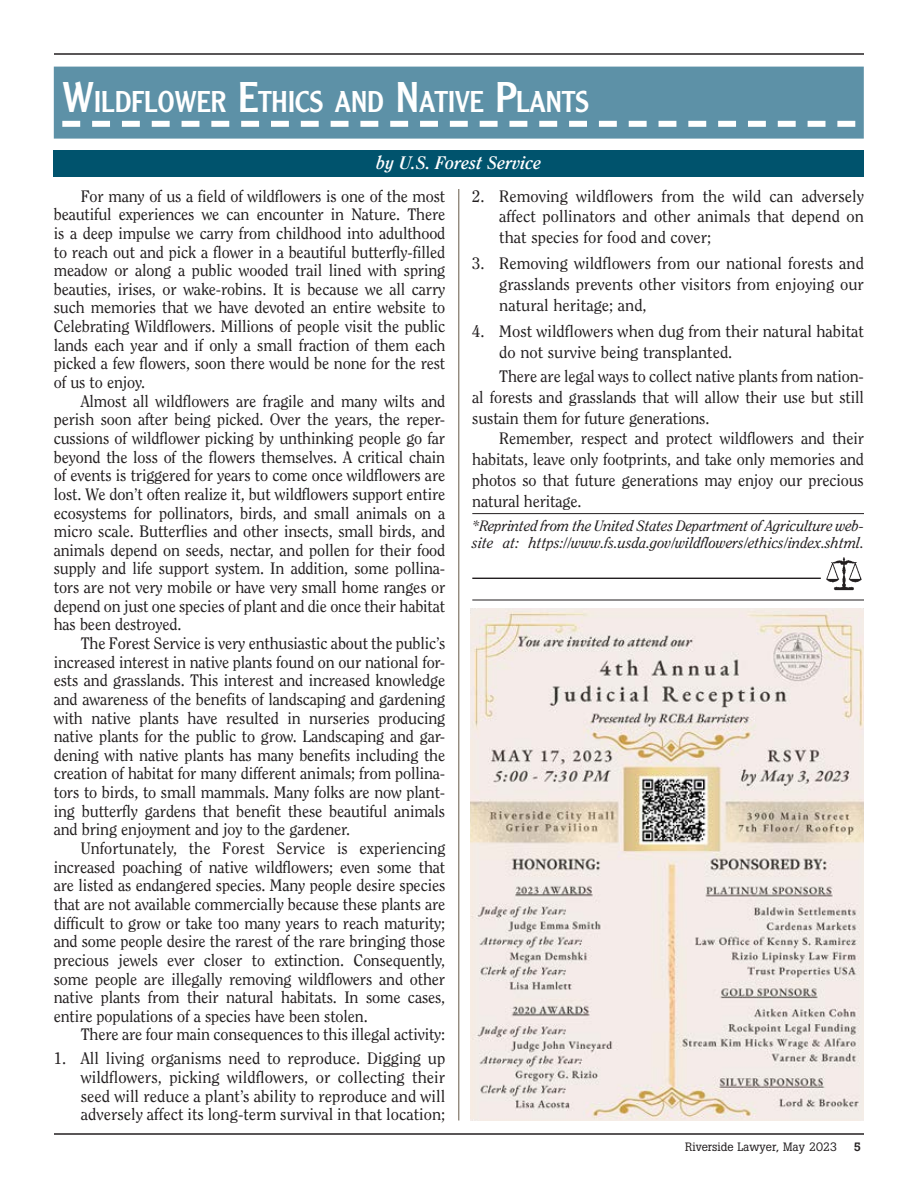
<style>
.page{position:relative;width:918px;height:1188px;background:#fff}
.page>*{position:absolute;margin:0;border:0;box-sizing:border-box;transform-origin:0 0}
.t1{font:29.4px "Clearface Gothic LH";letter-spacing:-.015em;color:#fff}
.t2{font:italic 700 18px "Clearface";color:#fff}
.t3{font:16.5px/18.6px "Clearface";letter-spacing:-.01em;color:#231f20;text-align:justify}
.t4{font:italic 15px/17.7px "Clearface";letter-spacing:-.01em;color:#231f20}
.t5{font:12px "Boton";color:#231f20}
.t6{font:500 12px "Boton";color:#231f20}
.s1{font-size:42px}
</style>
<div class="page">
<hr style="left:472px;top:513px;width:392px;height:1px;background:#231f20">
<hr style="left:472px;top:578px;width:392px;height:1px;background:#231f20">
<img style="left:824px;top:557px;width:40px;height:34px">
<hr style="left:459px;top:189px;width:1px;height:931px;background:#665848">
<div style="left:54px;top:67px;width:809px;height:71px;background:#5d91a7"></div>
<svg style="left:62px;top:121px;width:793px;height:6px"></svg>
<div style="left:54px;top:67px;width:810px;height:72px;border:1px solid #5d91a7"></div>
<div style="left:54px;top:150px;width:810px;height:27px;background:#00536d"></div>
<img style="left:470px;top:609px;width:394px;height:511px">
<hr style="left:472px;top:600px;width:392px;height:1px;background:#231f20">
<hr style="left:54px;top:53px;width:810px;height:2px;background:#231f20">
<hr style="left:54px;top:1133px;width:810px;height:2px;background:#231f20">
<h1 class="t1" style="left:62px;top:83px;width:529px"><span class="s1">W</span>ILDFLOWER <span class="s1">E</span>THICS AND <span class="s1">N</span> ATIVE <span class="s1">P</span>LANTS</h1>
<p class="t2" style="left:377px;top:152px;width:166px">by U.S. Forest Service</p>
<p class="t3" style="left:54px;top:186px;width:393px;text-indent:27px">For many of us a field of wildflowers is one of the most beautiful experiences we can encounter in Nature. There is a deep impulse we carry from childhood into adulthood to reach out and pick a flower in a beautiful butterfly-filled meadow or along a public wooded trail lined with spring beauties, irises, or wake-robins. It is because we all carry such memories that we have devoted an entire website to Celebrating Wildflowers. Millions of people visit the public lands each year and if only a small fraction of them each picked a few flowers, soon there would be none for the rest of us to enjoy.</p>
<p class="t3" style="left:54px;top:391px;width:393px;text-indent:27px">Almost all wildflowers are fragile and many wilts and perish soon after being picked. Over the years, the reper&shy;cussions of wildflower picking by unthinking people go far beyond the loss of the flowers themselves. A critical chain of events is triggered for years to come once wildflowers are lost. We don’t often realize it, but wildflowers support entire ecosystems for pollinators, birds, and small animals on a micro scale. Butterflies and other insects, small birds, and animals depend on seeds, nectar, and pollen for their food supply and life support system. In addition, some pollina&shy;tors are not very mobile or have very small home ranges or depend on just one species of plant and die once their habitat has been destroyed.</p>
<p class="t3" style="left:54px;top:634px;width:393px;text-indent:27px">The Forest Service is very enthusiastic about the public’s increased interest in native plants found on our national for&shy;ests and grasslands. This interest and increased knowledge and awareness of the benefits of landscaping and gardening with native plants have resulted in nurseries producing native plants for the public to grow. Landscaping and gar&shy;dening with native plants has many benefits including the creation of habitat for many different animals; from pollina&shy;tors to birds, to small mammals. Many folks are now plant&shy;ing butterfly gardens that benefit these beautiful animals and bring enjoyment and joy to the gardener.</p>
<p class="t3" style="left:54px;top:839px;width:393px;text-indent:27px">Unfortunately, the Forest Service is experiencing increased poaching of native wildflowers; even some that are listed as endangered species. Many people desire species that are not available commercially because these plants are difficult to grow or take too many years to reach maturity; and some people desire the rarest of the rare bringing those precious jewels ever closer to extinction. Consequently, some people are illegally removing wildflowers and other native plants from their natural habitats. In some cases, entire populations of a species have been stolen.</p>
<p class="t3" style="left:81px;top:1025px;width:366px">There are four main consequences to this illegal activity:</p>
<p class="t3" style="left:81px;top:1049px;width:366px;text-indent:-27px">1. All living organisms need to reproduce. Digging up wildflowers, picking wildflowers, or collecting their seed will reduce a plant’s ability to reproduce and will adversely affect its long-term survival in that location;</p>
<p class="t3" style="left:499px;top:185px;width:366px;line-height:20.7px;text-indent:-27px">2. Removing wildflowers from the wild can adversely affect pollinators and other animals that depend on that species for food and cover;</p>
<p class="t3" style="left:499px;top:253px;width:366px;line-height:20.7px;text-indent:-27px">3. Removing wildflowers from our national forests and grasslands prevents other visitors from enjoying our natural heritage; and,</p>
<p class="t3" style="left:499px;top:321px;width:366px;line-height:20.7px;text-indent:-27px">4. Most wildflowers when dug from their natural habitat do not survive being transplanted.</p>
<p class="t3" style="left:472px;top:366px;width:393px;line-height:20.7px;text-indent:27px">There are legal ways to collect native plants from nation&shy;al forests and grasslands that will allow their use but still sustain them for future generations.</p>
<p class="t3" style="left:472px;top:428px;width:393px;line-height:20.7px;text-indent:27px">Remember, respect and protect wildflowers and their habitats, leave only footprints, and take only memories and photos so that future generations may enjoy our precious natural heritage.</p>
<p class="t4" style="left:472px;top:516px;width:393px">*Reprinted from the United States Department of Agriculture web&shy;site at: https://www.fs.usda.gov/wildflowers/ethics/index.shtml.</p>
<p class="t5" style="left:685px;top:1139px;width:153px">Riverside Lawyer, May 2023</p>
<p class="t6" style="left:854px;top:1139px;width:9px">5</p>
</div>
